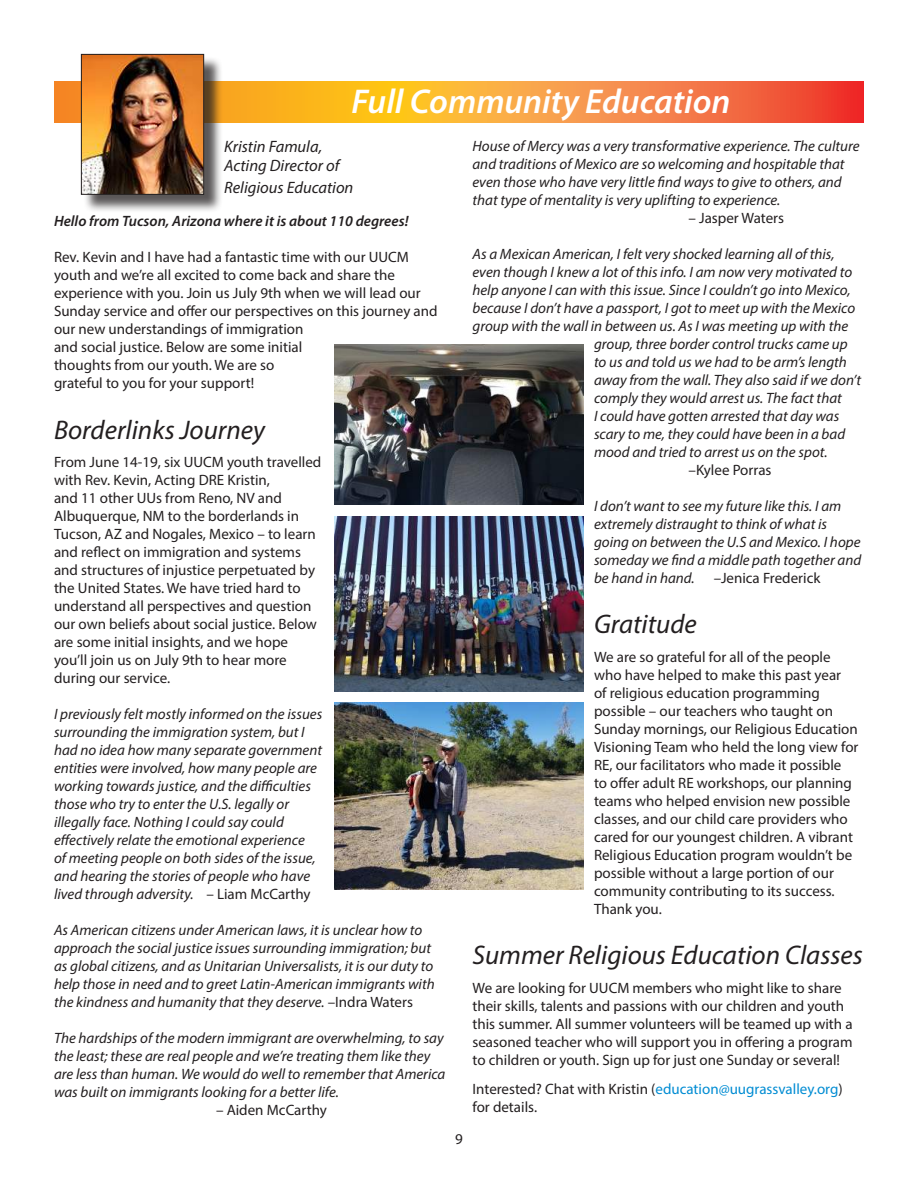
<style>
.page{position:relative;width:918px;height:1188px;background:#fff}
.page>*{position:absolute;margin:0;border:0;box-sizing:border-box;transform-origin:0 0}
.t1{font:italic 600 34.5px "Myriad Pro";color:#fff}
.t2{font:italic 27px "Myriad Pro";color:#231f20}
.t3{font:italic 16.5px/19.8px "Myriad Pro";color:#231f20}
.t4{font:italic 15px/18px "Myriad Pro";color:#231f20}
.t5{font:15px/18px "Myriad Pro";color:#231f20}
.t6{font:italic 600 15px "Myriad Pro";color:#231f20}
.s1{font-style:normal}
.s2{color:#008cd3}
</style>
<div class="page">
<svg style="left:54px;top:81px;width:810px;height:41px;background:#f79234"></svg>
<div style="left:83px;top:56px;width:140px;height:157px;background:#231f20;opacity:.75"></div>
<img style="left:83px;top:56px;width:119px;height:137px">
<div style="left:81px;top:54px;width:123px;height:141px;border:1px solid #231f20"></div>
<img style="left:335px;top:344px;width:248px;height:160px">
<img style="left:335px;top:517px;width:248px;height:175px">
<img style="left:335px;top:703px;width:248px;height:186px">
<h1 class="t1" style="left:351px;top:80px;width:381px">Full Community Education</h1>
<p class="t3" style="left:224px;top:136px;width:117px">Kristin Famula,<br>Acting Director of</p>
<p class="t3" style="left:224px;top:177px;width:131px">Religious Education</p>
<p class="t6" style="left:54px;top:212px;width:356px">Hello from Tucson, Arizona where it is about 110 degrees!</p>
<p class="t5" style="left:54px;top:248px;width:385px">Rev. Kevin and I have had a fantastic time with our UUCM youth and we’re all excited to come back and share the experience with you. Join us July 9th when we will lead our Sunday service and offer our perspectives on this journey and our new understandings of immigration<br>and social justice. Below are some initial<br>thoughts from our youth. We are so<br>grateful to you for your support!</p>
<h2 class="t2" style="left:54px;top:413px;width:213px">Borderlinks Journey</h2>
<p class="t5" style="left:54px;top:453px;width:269px">From June 14-19, six UUCM youth travelled with Rev. Kevin, Acting DRE Kristin,<br>and 11 other UUs from Reno, NV and Albuquerque, NM to the borderlands in Tucson, AZ and Nogales, Mexico – to learn and reflect on immigration and systems and structures of injustice perpetuated by the United States. We have tried hard to understand all perspectives and question our own beliefs about social justice. Below are some initial insights, and we hope you’ll join us on July 9th to hear more during our service.</p>
<p class="t4" style="left:54px;top:705px;width:270px">I previously felt mostly informed on the issues surrounding the immigration system, but I had no idea how many separate government entities were involved, how many people are working towards justice, and the difficulties those who try to enter the U.S. legally or illegally face. Nothing I could say could effectively relate the emotional experience<br>of meeting people on both sides of the issue, and hearing the stories of people who have lived through adversity. <span class="s1">– Liam McCarthy</span></p>
<p class="t4" style="left:54px;top:921px;width:382px">As American citizens under American laws, it is unclear how to approach the social justice issues surrounding immigration; but as global citizens, and as Unitarian Universalists, it is our duty to help those in need and to greet Latin-American immigrants with the kindness and humanity that they deserve. <span class="s1">–Indra Waters</span></p>
<p class="t4" style="left:54px;top:1029px;width:393px">The hardships of the modern immigrant are overwhelming, to say the least; these are real people and we’re treating them like they are less than human. We would do well to remember that America was built on immigrants looking for a better life.</p>
<p class="t5" style="left:216px;top:1101px;width:112px">– Aiden McCarthy</p>
<p class="t4" style="left:472px;top:136px;width:389px">House of Mercy was a very transformative experience. The culture and traditions of Mexico are so welcoming and hospitable that even those who have very little find ways to give to others, and that type of mentality is very uplifting to experience.</p>
<p class="t5" style="left:688px;top:208px;width:97px">– Jasper Waters</p>
<p class="t4" style="left:472px;top:244px;width:364px">As a Mexican American, I felt very shocked learning all of this,</p>
<p class="t4" style="left:472px;top:262px;width:381px">even though I knew a lot of this info. I am now very motivated to</p>
<p class="t4" style="left:472px;top:280px;width:380px">help anyone I can with this issue. Since I couldn’t go into Mexico,</p>
<p class="t4" style="left:472px;top:298px;width:384px">because I don’t have a passport, I got to meet up with the Mexico</p>
<p class="t4" style="left:472px;top:316px;width:377px">group with the wall in between us. As I was meeting up with the</p>
<p class="t4" style="left:594px;top:334px;width:255px">group, three border control trucks came up</p>
<p class="t4" style="left:594px;top:352px;width:254px">to us and told us we had to be arm’s length</p>
<p class="t4" style="left:594px;top:370px;width:269px">away from the wall. They also said if we don’t</p>
<p class="t4" style="left:594px;top:388px;width:249px">comply they would arrest us. The fact that</p>
<p class="t4" style="left:594px;top:406px;width:247px">I could have gotten arrested that day was</p>
<p class="t4" style="left:594px;top:424px;width:253px">scary to me, they could have been in a bad</p>
<p class="t4" style="left:594px;top:442px;width:235px">mood and tried to arrest us on the spot.</p>
<p class="t5" style="left:688px;top:460px;width:85px">–Kylee Porras</p>
<p class="t4" style="left:594px;top:496px;width:269px">I don’t want to see my future like this. I am extremely distraught to think of what is going on between the U.S and Mexico. I hope someday we find a middle path together and be hand in hand.</p>
<p class="t5" style="left:714px;top:568px;width:108px">–Jenica Frederick</p>
<p class="t5" style="left:455px;top:1130px;width:9px">9</p>
<h2 class="t2" style="left:594px;top:607px;width:104px">Gratitude</h2>
<p class="t5" style="left:594px;top:647px;width:266px">We are so grateful for all of the people who have helped to make this past year<br>of religious education programming possible – our teachers who taught on Sunday mornings, our Religious Education Visioning Team who held the long view for RE, our facilitators who made it possible<br>to offer adult RE workshops, our planning teams who helped envision new possible classes, and our child care providers who cared for our youngest children. A vibrant Religious Education program wouldn’t be possible without a large portion of our community contributing to its success.<br>Thank you.</p>
<h2 class="t2" style="left:472px;top:938px;width:392px">Summer Religious Education Classes</h2>
<p class="t5" style="left:472px;top:979px;width:382px">We are looking for UUCM members who might like to share their skills, talents and passions with our children and youth this summer. All summer volunteers will be teamed up with a seasoned teacher who will support you in offering a program to children or youth. Sign up for just one Sunday or several!</p>
<p class="t5" style="left:472px;top:1079px;width:372px">Interested? Chat with Kristin (<span class="s2">education@uugrassvalley.org</span>) for details.</p>
</div>
